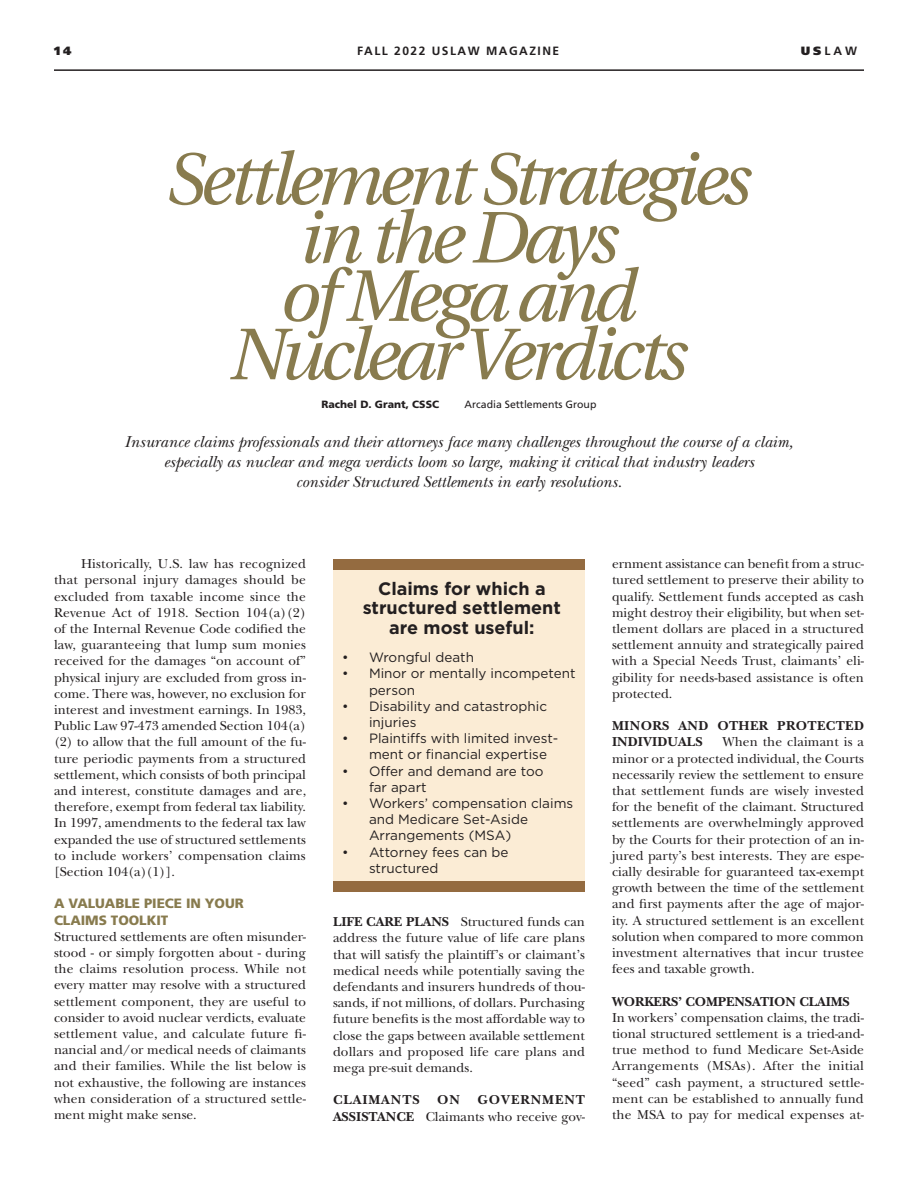
<style>
.page{position:relative;width:918px;height:1188px;background:#fff}
.page>*{position:absolute;margin:0;border:0;box-sizing:border-box;transform-origin:0 0}
.HEADLINE_UTOPIA{font:italic 73.05px "Utopia";letter-spacing:-.06em;color:#887b4e}
.GOTHAM_SUBHEAD{font:700 18px "Gotham";color:#231f20}
.BODY{font:italic 16.5px "New Baskerville";color:#231f20}
.BODY-2{font:13.5px/16.2px "New Baskerville";letter-spacing:.005em;color:#231f20;text-align:justify}
.body_bulleted__25{font:13.5px/16.2px "Gotham";color:#231f20}
.BODY-3{font:700 13.5px/16.2px "New Baskerville";letter-spacing:.03em;color:#231f20}
.subhead_7{font:900 13.5px "Frutiger";letter-spacing:-.005em;color:#887b4e}
.subhead_7-2{font:700 13.5px "New Baskerville";letter-spacing:-.005em;color:#231f20}
.BODY-4{font:700 13.5px "New Baskerville";letter-spacing:.07em;color:#231f20}
.t1{font:700 12px "Frutiger";letter-spacing:.125em;color:#231f20}
.t2{font:900 12px "Frutiger";color:#231f20}
.author_name{font:10.5px "Frutiger";color:#231f20}
.author_name-2{font:900 10.5px "Frutiger";color:#231f20}
.s1{font-weight:900}
.s2{font-weight:700}
</style>
<div class="page">
<hr style="left:54px;top:69px;width:810px;height:2px;background:#231f20">
<div style="left:333px;top:560px;width:252px;height:332px;background:#fbecd5"></div>
<div style="left:333px;top:560px;width:252px;height:10px;background:#946b40"></div>
<div style="left:333px;top:882px;width:252px;height:10px;background:#946b40"></div>
<p class="t2" style="left:54px;top:43px;width:19px">14</p>
<p class="t1" style="left:357px;top:44px;width:204px">FALL 2022 USLAW MAGAZINE</p>
<p class="t1" style="left:801px;top:44px;width:58px"><span class="s1">US</span>LAW</p>
<p class="HEADLINE_UTOPIA" style="left:167px;top:139px;width:586px">Settlement Strategies</p>
<p class="HEADLINE_UTOPIA" style="left:299px;top:197px;width:321px">in the Days</p>
<p class="HEADLINE_UTOPIA" style="left:281px;top:256px;width:358px">of Mega and</p>
<p class="HEADLINE_UTOPIA" style="left:230px;top:314px;width:459px">Nuclear Verdicts</p>
<p class="author_name-2" style="left:322px;top:398px;width:119px">Rachel D. Grant, CSSC</p>
<p class="author_name" style="left:465px;top:398px;width:133px">Arcadia Settlements Group</p>
<p class="BODY" style="left:125px;top:432px;width:670px">Insurance claims professionals and their attorneys face many challenges throughout the course of a claim,</p>
<p class="BODY" style="left:164px;top:452px;width:592px">especially as nuclear and mega verdicts loom so large, making it critical that industry leaders</p>
<p class="BODY" style="left:296px;top:472px;width:328px">consider Structured Settlements in early resolutions.</p>
<p class="BODY-2" style="left:54px;top:556px;width:254px;text-indent:27px">Historically, U.S. law has recognized that personal injury damages should be excluded from taxable income since the Revenue Act of 1918. Section 104(a)(2) of the Internal Revenue Code codified the law, guaranteeing that lump sum monies received for the damages “on account of” physical injury are excluded from gross in&shy;come. There was, however, no exclusion for interest and investment earnings. In 1983, Public Law 97-473 amended Section 104(a) (2) to allow that the full amount of the fu&shy;ture periodic payments from a structured settlement, which consists of both principal and interest, constitute damages and are, therefore, exempt from federal tax liability.<br>In 1997, amendments to the federal tax law expanded the use of structured settlements to include workers’ compensation claims [Section 104(a)(1)].</p>
<p class="subhead_7" style="left:54px;top:896px;width:191px">A VALUABLE PIECE IN YOUR</p>
<p class="subhead_7" style="left:54px;top:912px;width:116px">CLAIMS TOOLKIT</p>
<p class="BODY-2" style="left:54px;top:928px;width:254px">Structured settlements are often misunder&shy;stood - or simply forgotten about - during the claims resolution process. While not every matter may resolve with a structured settlement component, they are useful to consider to avoid nuclear verdicts, evaluate settlement value, and calculate future fi&shy;nancial and/or medical needs of claimants and their families. While the list below is not exhaustive, the following are instances when consideration of a structured settle&shy;ment might make sense.</p>
<p class="GOTHAM_SUBHEAD" style="left:378px;top:578px;width:169px">Claims for which a</p>
<p class="GOTHAM_SUBHEAD" style="left:363px;top:598px;width:200px">structured settlement</p>
<p class="GOTHAM_SUBHEAD" style="left:389px;top:617px;width:147px">are most useful:</p>
<p class="body_bulleted__25" style="left:342px;top:649px;width:133px">• Wrongful death</p>
<p class="body_bulleted__25" style="left:369px;top:665px;width:208px;text-indent:-27px">• Minor or mentally incompetent person</p>
<p class="body_bulleted__25" style="left:342px;top:698px;width:207px">• Disability and catastrophic</p>
<p class="body_bulleted__25" style="left:369px;top:714px;width:49px">injuries</p>
<p class="body_bulleted__25" style="left:369px;top:730px;width:191px;text-indent:-27px">• Plaintiffs with limited invest&shy;ment or financial expertise</p>
<p class="body_bulleted__25" style="left:342px;top:762px;width:203px">• Offer and demand are too</p>
<p class="body_bulleted__25" style="left:369px;top:779px;width:59px">far apart</p>
<p class="body_bulleted__25" style="left:369px;top:795px;width:206px;text-indent:-27px">• Workers’ compensation claims and Medicare Set-Aside<br>Arrangements (MSA)</p>
<p class="body_bulleted__25" style="left:342px;top:843px;width:168px">• Attorney fees can be</p>
<p class="body_bulleted__25" style="left:369px;top:860px;width:71px">structured</p>
<p class="BODY-2" style="left:333px;top:914px;width:254px"><span class="s2">LIFE CARE PLANS</span> Structured funds can address the future value of life care plans that will satisfy the plaintiff’s or claimant’s medical needs while potentially saving the defendants and insurers hundreds of thou&shy;sands, if not millions, of dollars. Purchasing future benefits is the most affordable way to close the gaps between available settlement dollars and proposed life care plans and mega pre-suit demands.</p>
<p class="BODY-4" style="left:333px;top:1092px;width:88px">CLAIMANTS</p>
<p class="BODY-3" style="left:437px;top:1092px;width:24px">ON</p>
<p class="BODY-2" style="left:333px;top:1092px;width:254px;text-align:right"><span class="s2">GOVERNMENT<br>ASSISTANCE</span> Claimants who receive gov-</p>
<p class="BODY-2" style="left:612px;top:556px;width:254px">ernment assistance can benefit from a struc&shy;tured settlement to preserve their ability to qualify. Settlement funds accepted as cash might destroy their eligibility, but when set&shy;tlement dollars are placed in a structured settlement annuity and strategically paired with a Special Needs Trust, claimants’ eli&shy;gibility for needs-based assistance is often protected.</p>
<p class="BODY-3" style="left:612px;top:718px;width:254px">MINORS AND OTHER PROTECTED<br>INDIVIDUALS</p>
<p class="BODY-2" style="left:612px;top:734px;width:254px;text-indent:110px">When the claimant is a minor or a protected individual, the Courts necessarily review the settlement to ensure that settlement funds are wisely invested for the benefit of the claimant. Structured settlements are overwhelmingly approved by the Courts for their protection of an in&shy;jured party’s best interests. They are espe&shy;cially desirable for guaranteed tax-exempt growth between the time of the settlement and first payments after the age of major&shy;ity. A structured settlement is an excellent solution when compared to more common investment alternatives that incur trustee fees and taxable growth.</p>
<p class="subhead_7-2" style="left:612px;top:993px;width:239px">WORKERS’ COMPENSATION CLAIMS</p>
<p class="BODY-2" style="left:612px;top:1009px;width:254px">In workers’ compensation claims, the tradi&shy;tional structured settlement is a tried-and&shy;true method to fund Medicare Set-Aside Arrangements (MSAs). After the initial “seed” cash payment, a structured settle&shy;ment can be established to annually fund the MSA to pay for medical expenses at-</p>
</div>
